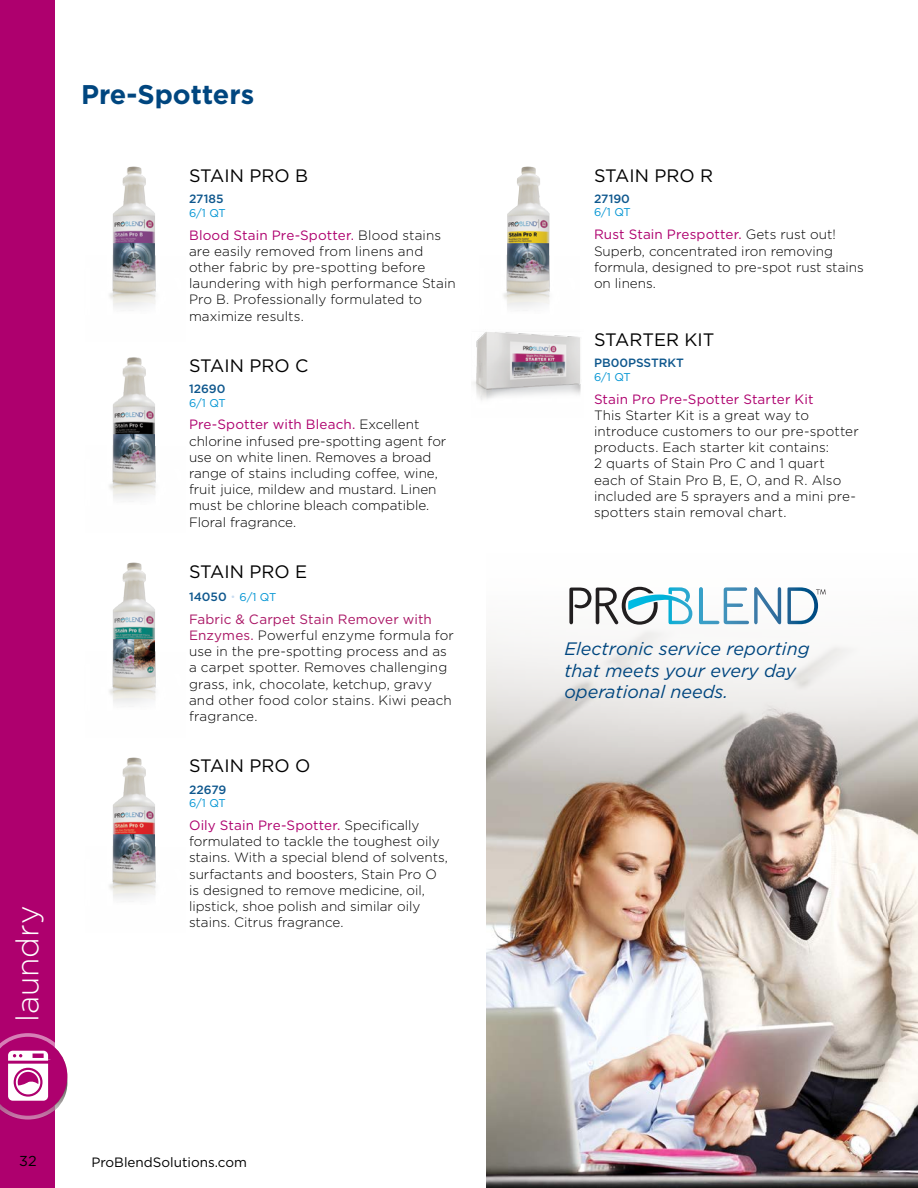
<style>
.page{position:relative;width:918px;height:1188px;background:#fff}
.page>*{position:absolute;margin:0;border:0;box-sizing:border-box;transform-origin:0 0}
.t1{font:300 31.5px "Gotham";color:#fff}
.t2{font:700 27px "Gotham";color:#00467f}
.t3{font:italic 18px/21.6px "Gotham";color:#00467f}
.t4{font:18px "Gotham";color:#000}
.t5{font:14.4px "Gotham";color:#000}
.t6{font:300 13.5px/16.2px "Gotham";color:#000}
.t7{font:13.5px "Gotham";letter-spacing:.01em;color:#ae006e}
.t8{font:13.5px "Gotham";color:#000}
.t9{font:500 12px "Gotham";color:#0e578d}
.t10{font:11.25px "Gotham";letter-spacing:-.05em;color:#0194d3}
.s1{font-weight:400;color:#ae006e}
.s2{font-weight:100;color:#c8dcf1}
.s3{font-weight:400;font-size:11.25px;color:#0194d3}
.s4{font-weight:400;color:#aa1766}
</style>
<div class="page">
<img style="left:486px;top:586px;width:432px;height:602px">
<svg style="left:569px;top:587px;width:257px;height:38px"></svg>
<div style="left:0;top:0;width:55px;height:1188px;background:#ae006e"></div>
<svg style="left:0;top:1033px;width:68px;height:87px"></svg>
<img style="left:109px;top:562px;width:47px;height:145px">
<img style="left:109px;top:166px;width:47px;height:145px">
<img style="left:109px;top:357px;width:47px;height:145px">
<img style="left:109px;top:757px;width:47px;height:145px">
<img style="left:503px;top:166px;width:47px;height:145px">
<img style="left:473px;top:332px;width:108px;height:68px">
<h1 class="t1" style="left:7px;top:1022px;width:217px;rotate:-90deg">housekeeping</h1>
<h1 class="t1" style="left:7px;top:1022px;width:118px;rotate:-90deg">laundry</h1>
<h2 class="t2" style="left:81px;top:76px;width:175px">Pre-Spotters</h2>
<h3 class="t4" style="left:189px;top:164px;width:121px">STAIN PRO B</h3>
<p class="t9" style="left:189px;top:191px;width:36px">27185</p>
<p class="t10" style="left:189px;top:205px;width:38px">6/1 QT</p>
<p class="t6" style="left:189px;top:226px;width:268px"><span class="s1">Blood Stain Pre-Spotter.</span> Blood stains are easily removed from linens and other fabric by pre-spotting before laundering with high performance Stain Pro B. Professionally formulated to maximize results.</p>
<h3 class="t4" style="left:189px;top:354px;width:121px">STAIN PRO C</h3>
<p class="t9" style="left:189px;top:381px;width:38px">12690</p>
<p class="t10" style="left:189px;top:395px;width:38px">6/1 QT</p>
<p class="t6" style="left:189px;top:416px;width:259px"><span class="s1">Pre-Spotter with Bleach.</span> Excellent chlorine infused pre-spotting agent for use on white linen. Removes a broad range of stains including coffee, wine, fruit juice, mildew and mustard. Linen must be chlorine bleach compatible.<br>Floral fragrance.</p>
<h3 class="t4" style="left:189px;top:560px;width:120px">STAIN PRO E</h3>
<p class="t9" style="left:189px;top:589px;width:89px">14050 <span class="s2">•</span> <span class="s3">6/1 QT</span></p>
<p class="t6" style="left:189px;top:611px;width:267px"><span class="s4">Fabric &amp; Carpet Stain Remover with Enzymes.</span> Powerful enzyme formula for use in the pre-spotting process and as a carpet spotter. Removes challenging grass, ink, chocolate, ketchup, gravy and other food color stains. Kiwi peach fragrance.</p>
<h3 class="t4" style="left:189px;top:754px;width:123px">STAIN PRO O</h3>
<p class="t9" style="left:189px;top:781px;width:39px">22679</p>
<p class="t10" style="left:189px;top:796px;width:38px">6/1 QT</p>
<p class="t6" style="left:189px;top:817px;width:261px"><span class="s1">Oily Stain Pre-Spotter.</span> Specifically formulated to tackle the toughest oily stains. With a special blend of solvents, surfactants and boosters, Stain Pro O is designed to remove medicine, oil, lipstick, shoe polish and similar oily stains. Citrus fragrance.</p>
<p class="t5" style="left:19px;top:1151px;width:19px">32</p>
<p class="t8" style="left:91px;top:1154px;width:157px">ProBlendSolutions.com</p>
<h3 class="t4" style="left:594px;top:164px;width:121px">STAIN PRO R</h3>
<p class="t9" style="left:594px;top:191px;width:37px">27190</p>
<p class="t10" style="left:594px;top:205px;width:38px">6/1 QT</p>
<p class="t6" style="left:594px;top:226px;width:271px"><span class="s1">Rust Stain Prespotter.</span> Gets rust out!<br>Superb, concentrated iron removing formula, designed to pre-spot rust stains on linens.</p>
<h3 class="t4" style="left:594px;top:328px;width:122px">STARTER KIT</h3>
<p class="t9" style="left:594px;top:355px;width:91px">PB00PSSTRKT</p>
<p class="t10" style="left:594px;top:370px;width:38px">6/1 QT</p>
<p class="t7" style="left:594px;top:390px;width:221px">Stain Pro Pre-Spotter Starter Kit</p>
<p class="t6" style="left:594px;top:407px;width:266px">This Starter Kit is a great way to introduce customers to our pre-spotter products. Each starter kit contains:<br>2 quarts of Stain Pro C and 1 quart each of Stain Pro B, E, O, and R. Also included are 5 sprayers and a mini pre&shy;spotters stain removal chart.</p>
<h3 class="t3" style="left:564px;top:638px;width:247px">Electronic service reporting that meets your every day operational needs.</h3>
</div>
